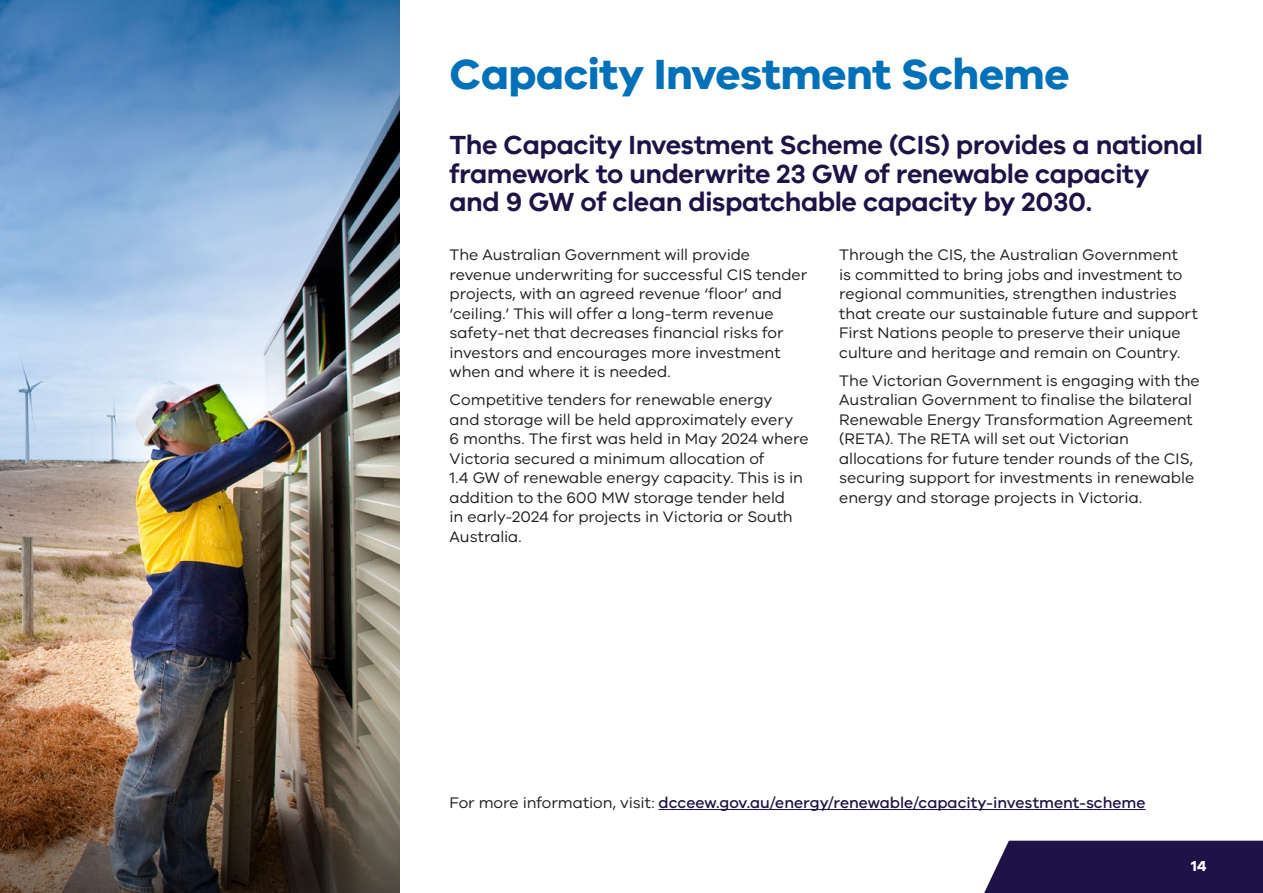
<style>
.page{position:relative;width:1263px;height:893px;background:#fff}
.page>*{position:absolute;margin:0;border:0;box-sizing:border-box;transform-origin:0 0}
.t1{font:700 43.5px "VIC";letter-spacing:-.01em;color:#0071b9}
.t2{font:600 27px/28.5px "VIC";letter-spacing:-.02em;color:#1e1246}
.t3{font:15.75px/19.5px "VIC";letter-spacing:-.005em;color:#1d1d1b}
.t4{font:500 15.75px "VIC";letter-spacing:-.005em;color:#1e1246}
.t5{font:700 15px "VIC";color:#fff}
.s1{font-weight:400;color:#1d1d1b}
</style>
<div class="page">
<img style="left:0;top:0;width:400px;height:710px">
<img style="left:0;top:710px;width:400px;height:183px">
<hr style="left:658px;top:809px;width:488px;height:1px;background:#1e1246">
<div style="left:984px;top:841px;width:279px;height:52px;background:#1e1246"></div>
<h1 class="t1" style="left:450px;top:47px;width:621px">Capacity Investment Scheme</h1>
<h2 class="t2" style="left:450px;top:130px;width:755px">The Capacity Investment Scheme (CIS) provides a national framework to underwrite 23 GW of renewable capacity and 9 GW of clean dispatchable capacity by 2030.</h2>
<p class="t3" style="left:450px;top:245px;width:359px">The Australian Government will provide revenue underwriting for successful CIS tender projects, with an agreed revenue ‘floor’ and ‘ceiling.’ This will offer a long-term revenue safety-net that decreases financial risks for investors and encourages more investment when and where it is needed.</p>
<p class="t3" style="left:450px;top:390px;width:360px">Competitive tenders for renewable energy<br>and storage will be held approximately every<br>6 months. The first was held in May 2024 where Victoria secured a minimum allocation of<br>1.4 GW of renewable energy capacity. This is in addition to the 600 MW storage tender held<br>in early-2024 for projects in Victoria or South Australia.</p>
<p class="t3" style="left:839px;top:245px;width:360px">Through the CIS, the Australian Government<br>is committed to bring jobs and investment to regional communities, strengthen industries that create our sustainable future and support First Nations people to preserve their unique culture and heritage and remain on Country.</p>
<p class="t3" style="left:839px;top:370px;width:362px">The Victorian Government is engaging with the Australian Government to finalise the bilateral Renewable Energy Transformation Agreement (RETA). The RETA will set out Victorian allocations for future tender rounds of the CIS, securing support for investments in renewable energy and storage projects in Victoria.</p>
<p class="t4" style="left:449px;top:793px;width:698px"><span class="s1">For more information, visit:</span> dcceew.gov.au/energy/renewable/capacity-investment-scheme</p>
<p class="t5" style="left:1191px;top:857px;width:17px">14</p>
</div>
